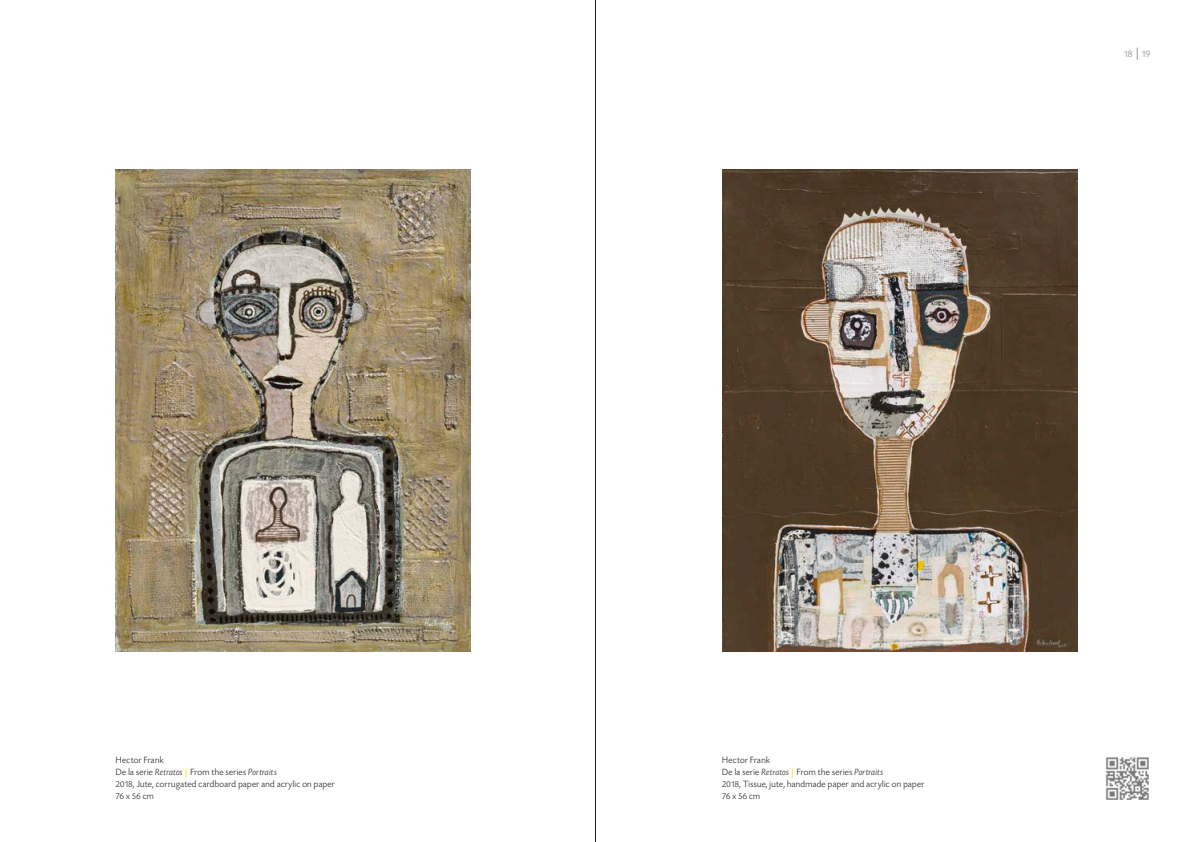
<style>
.page{position:relative;width:1191px;height:842px;background:#fff}
.page>*{position:absolute;margin:0;border:0;box-sizing:border-box;transform-origin:0 0}
.t1{font:10px "Today SHOP";color:#a8a9ad}
.pies_de_obras{font:300 9.5px "Today SHOP";letter-spacing:.035em;color:#231f20}
.pies_de_obras-2{font:300 9px "Today SHOP";letter-spacing:.03em;color:#231f20}
.s1{font-style:italic}
.s2{font-family:"Lato";font-weight:400;font-size:11px;color:#f4eb0a}
.s3{font-size:9px}
.s4{font-size:9.5px}
.s5{font-family:"Zona Pro";font-weight:100;font-size:13px;color:#231f20}
</style>
<div class="page">
<img style="left:1106px;top:757px;width:42px;height:42px">
<img style="left:116px;top:169px;width:355px;height:482px">
<img style="left:722px;top:169px;width:355px;height:482px">
<hr style="left:595px;top:0;width:1px;height:842px;background:#231f20">
<p class="pies_de_obras" style="left:116px;top:755px;width:49px">Hector Frank</p>
<p class="pies_de_obras" style="left:116px;top:767px;width:162px">De la serie <span class="s1">Retratos</span> <span class="s2">|</span> From the series <span class="s1">Portraits</span></p>
<p class="pies_de_obras" style="left:116px;top:779px;width:220px"><span class="s3">2018</span>, Jute, corrugated cardboard paper and acrylic on paper</p>
<p class="pies_de_obras-2" style="left:116px;top:792px;width:39px">76 <span class="s4">x</span> 56 <span class="s4">cm</span></p>
<p class="t1" style="left:1124px;top:49px;width:28px">18 <span class="s5">|</span>19</p>
<p class="pies_de_obras" style="left:722px;top:755px;width:49px">Hector Frank</p>
<p class="pies_de_obras" style="left:722px;top:767px;width:162px">De la serie <span class="s1">Retratos</span> <span class="s2">|</span> From the series <span class="s1">Portraits</span></p>
<p class="pies_de_obras" style="left:722px;top:779px;width:204px"><span class="s3">2018</span>, Tissue, jute, handmade paper and acrylic on paper</p>
<p class="pies_de_obras-2" style="left:722px;top:792px;width:39px">76 <span class="s4">x</span> 56 <span class="s4">cm</span></p>
</div>
